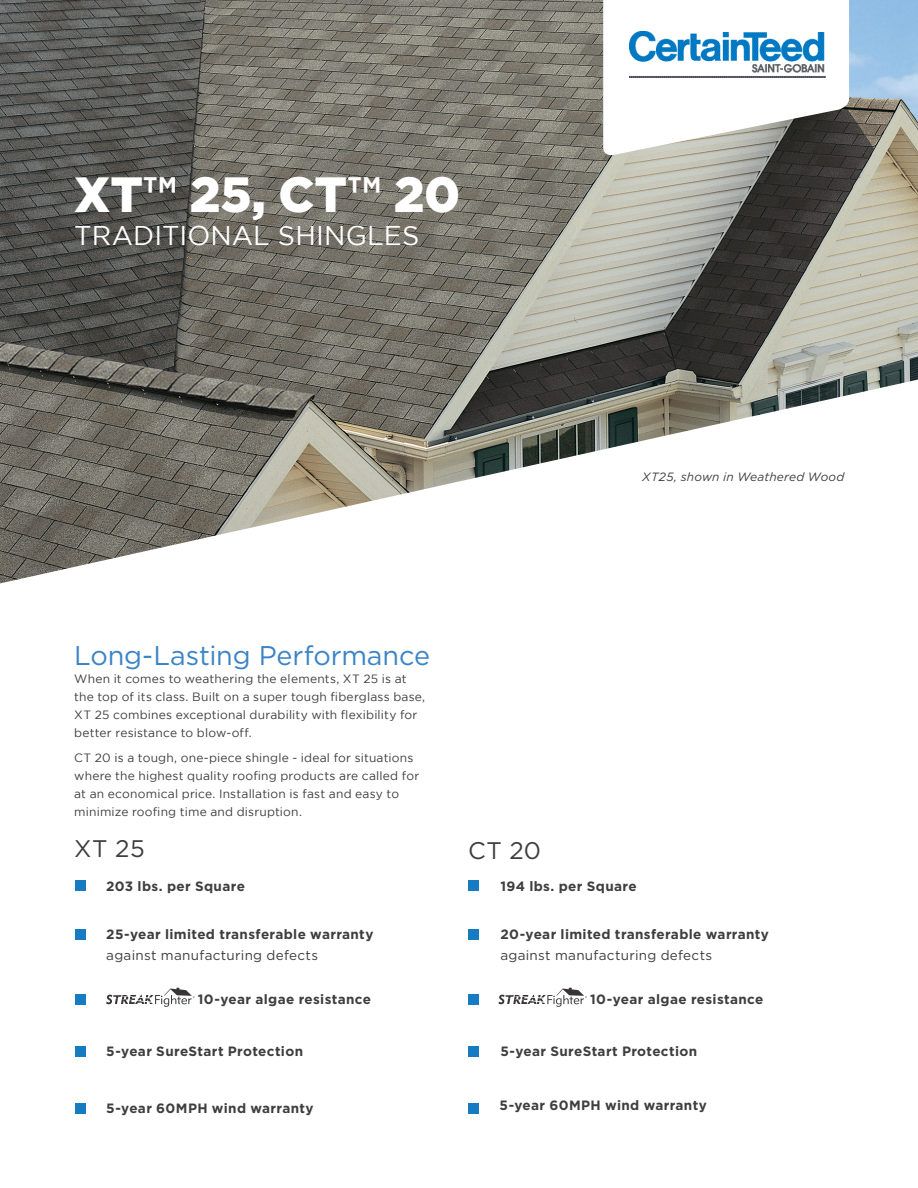
<style>
.page{position:relative;width:918px;height:1188px;background:#fff}
.page>*{position:absolute;margin:0;border:0;box-sizing:border-box;transform-origin:0 0}
.t1{font:900 49.5px "Gotham";letter-spacing:-.005em;color:#fff}
.t2{font:27px "Gotham";letter-spacing:-.005em;color:#3b84c5}
.t3{font:27px "Gotham";letter-spacing:.005em;color:#fff}
.t4{font:24px "Gotham";letter-spacing:.02em;color:#3e3e3f}
.t5{font:700 13.5px/21px "Gotham";letter-spacing:.025em;color:#3e3e3f}
.t6{font:12px/18px "Gotham";letter-spacing:.015em;color:#3e3e3f}
.t7{font:italic 12px "Gotham";letter-spacing:.01em;color:#3e3e3f}
.s1{font-weight:700}
.s2{font-weight:400}
</style>
<div class="page">
<img style="left:0;top:0;width:918px;height:583px">
<div style="left:75px;top:881px;width:11px;height:10px;background:#177bc1"></div>
<div style="left:75px;top:929px;width:11px;height:11px;background:#177bc1"></div>
<div style="left:75px;top:994px;width:11px;height:10px;background:#177bc1"></div>
<div style="left:75px;top:1046px;width:11px;height:10px;background:#177bc1"></div>
<div style="left:75px;top:1103px;width:11px;height:10px;background:#177bc1"></div>
<div style="left:468px;top:881px;width:11px;height:10px;background:#177bc1"></div>
<div style="left:468px;top:929px;width:11px;height:11px;background:#177bc1"></div>
<div style="left:468px;top:994px;width:11px;height:10px;background:#177bc1"></div>
<div style="left:468px;top:1046px;width:11px;height:10px;background:#177bc1"></div>
<div style="left:468px;top:1103px;width:11px;height:10px;background:#177bc1"></div>
<svg style="left:603px;top:0;width:246px;height:157px"></svg>
<img style="left:630px;top:31px;width:195px;height:47px">
<svg style="left:499px;top:988px;width:88px;height:19px"></svg>
<svg style="left:106px;top:988px;width:89px;height:19px"></svg>
<p class="t1" style="left:74px;top:161px;width:388px">XT<span class="s1">™</span> 25, CT<span class="s1">™</span> 20</p>
<p class="t3" style="left:74px;top:221px;width:347px">TRADITIONAL SHINGLES</p>
<p class="t2" style="left:74px;top:639px;width:357px">Long-Lasting Performance</p>
<p class="t6" style="left:74px;top:670px;width:352px">When it comes to weathering the elements, XT 25 is at the top of its class. Built on a super tough fiberglass base, XT 25 combines exceptional durability with flexibility for better resistance to blow-off.</p>
<p class="t6" style="left:74px;top:749px;width:346px">CT 20 is a tough, one-piece shingle - ideal for situations where the highest quality roofing products are called for at an economical price. Installation is fast and easy to minimize roofing time and disruption.</p>
<p class="t4" style="left:74px;top:833px;width:72px">XT 25</p>
<p class="t4" style="left:468px;top:835px;width:75px">CT 20</p>
<p class="t7" style="left:642px;top:469px;width:204px">XT25, shown in Weathered Wood</p>
<p class="t5" style="left:106px;top:876px;width:140px">203 lbs. per Square</p>
<p class="t5" style="left:106px;top:923px;width:269px">25-year limited transferable warranty <span class="s2">against manufacturing defects</span></p>
<p class="t5" style="left:500px;top:876px;width:138px">194 lbs. per Square</p>
<p class="t5" style="left:500px;top:924px;width:270px">20-year limited transferable warranty <span class="s2">against manufacturing defects</span></p>
<p class="t5" style="left:198px;top:989px;width:175px">10-year algae resistance</p>
<p class="t5" style="left:590px;top:989px;width:175px">10-year algae resistance</p>
<p class="t5" style="left:106px;top:1041px;width:198px">5-year SureStart Protection</p>
<p class="t5" style="left:106px;top:1098px;width:209px">5-year 60MPH wind warranty</p>
<p class="t5" style="left:500px;top:1041px;width:198px">5-year SureStart Protection</p>
<p class="t5" style="left:500px;top:1095px;width:209px">5-year 60MPH wind warranty</p>
</div>
